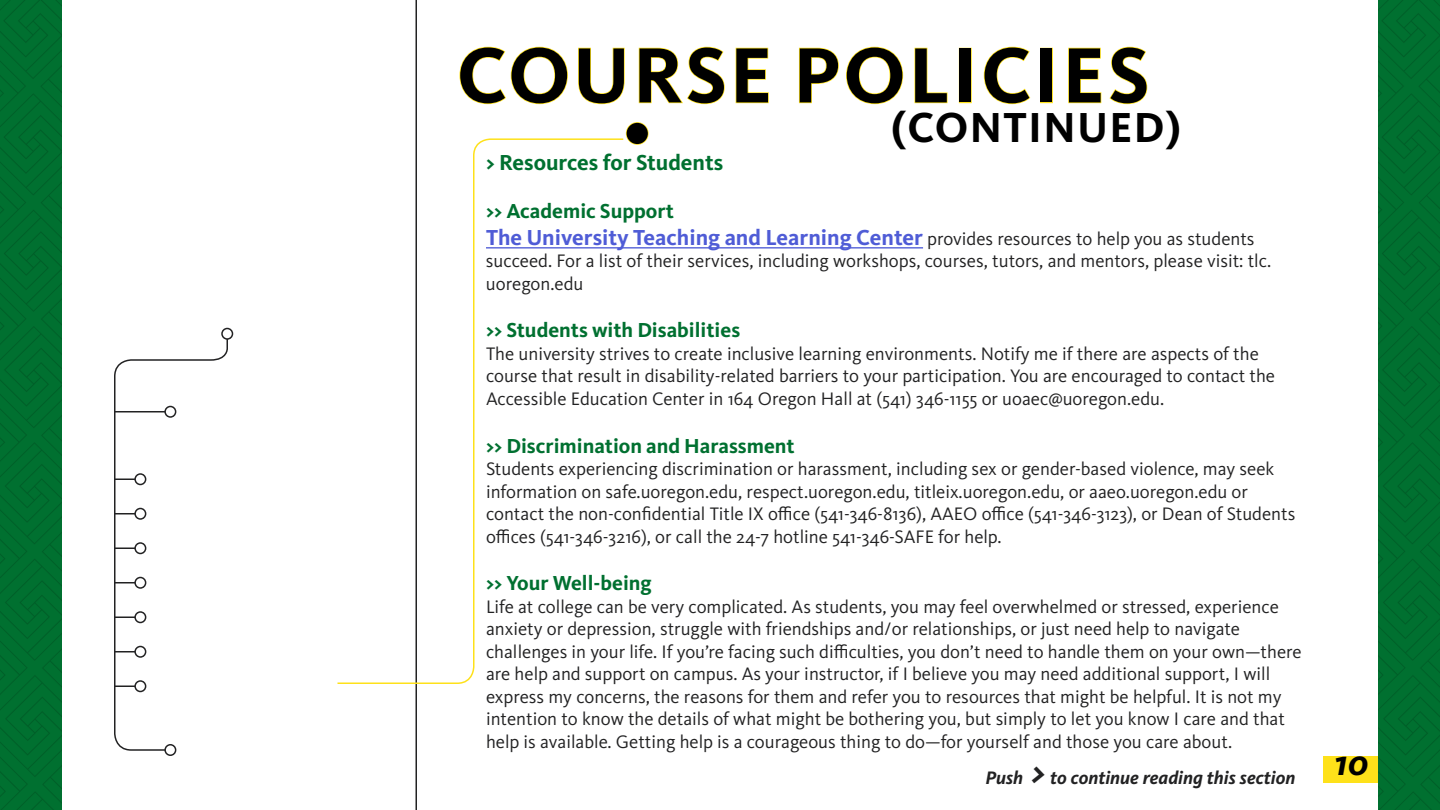
<style>
.page{position:relative;width:1440px;height:810px;background:#fff}
.page>*{position:absolute;margin:0;border:0;box-sizing:border-box;transform-origin:0 0}
.t1{font:700 81px "Kievit Pro";letter-spacing:.03em;color:#000}
.t2{font:700 60px "Kievit Pro";color:#000}
.t3{font:700 43.5px "Kievit Pro";letter-spacing:.03em;color:#000}
.t4{font:italic 700 37.5px "Kievit Pro";color:#000}
.t5{font:700 22.5px "Kievit Pro";color:#4f5cd6}
.t6{font:700 22.5px "Kievit Pro";color:#007030}
.t7{font:700 21px "Kievit Pro";color:#007030}
.t8{font:18.75px/22.5px "Kievit Pro";color:#222223}
.t9{font:italic 700 18.75px "Kievit Pro";color:#222223}
.s1{font-weight:400;font-size:18.75px;color:#222223}
.s2{font-size:36.75px}
</style>
<div class="page">
<div style="left:1323px;top:756px;width:55px;height:27px;background:#fee11a"></div>
<hr style="left:416px;top:0;width:1px;height:810px;background:#222223">
<svg style="left:114px;top:336px;width:114px;height:416px"></svg>
<div style="left:222px;top:328px;width:10px;height:11px;background:#fff;border-radius:50%"></div>
<div style="left:221px;top:328px;width:12px;height:12px;border:2px solid #222223;border-radius:50%"></div>
<hr style="left:115px;top:411px;width:51px;height:1px;background:#222223">
<hr style="left:115px;top:478px;width:21px;height:2px;background:#222223">
<svg style="left:115px;top:513px;width:19px;height:1px"></svg>
<svg style="left:115px;top:548px;width:19px;height:1px"></svg>
<hr style="left:115px;top:582px;width:21px;height:2px;background:#222223">
<hr style="left:115px;top:616px;width:21px;height:2px;background:#222223">
<svg style="left:115px;top:651px;width:19px;height:1px"></svg>
<svg style="left:115px;top:686px;width:19px;height:1px"></svg>
<div style="left:164px;top:744px;width:12px;height:12px;border:2px solid #222223;border-radius:50%"></div>
<div style="left:165px;top:406px;width:11px;height:11px;background:#fff;border-radius:50%"></div>
<div style="left:164px;top:406px;width:12px;height:12px;border:2px solid #222223;border-radius:50%"></div>
<div style="left:135px;top:474px;width:11px;height:10px;background:#fff;border-radius:50%"></div>
<div style="left:134px;top:473px;width:12px;height:12px;border:2px solid #222223;border-radius:50%"></div>
<div style="left:135px;top:543px;width:11px;height:11px;background:#fff;border-radius:50%"></div>
<div style="left:134px;top:542px;width:12px;height:12px;border:2px solid #222223;border-radius:50%"></div>
<div style="left:135px;top:578px;width:11px;height:10px;background:#fff;border-radius:50%"></div>
<div style="left:134px;top:577px;width:12px;height:12px;border:2px solid #222223;border-radius:50%"></div>
<div style="left:135px;top:612px;width:11px;height:10px;background:#fff;border-radius:50%"></div>
<div style="left:134px;top:611px;width:12px;height:12px;border:2px solid #222223;border-radius:50%"></div>
<div style="left:135px;top:646px;width:11px;height:11px;background:#fff;border-radius:50%"></div>
<div style="left:134px;top:646px;width:12px;height:12px;border:2px solid #222223;border-radius:50%"></div>
<div style="left:135px;top:681px;width:11px;height:11px;background:#fff;border-radius:50%"></div>
<div style="left:134px;top:680px;width:12px;height:12px;border:2px solid #222223;border-radius:50%"></div>
<div style="left:135px;top:508px;width:11px;height:11px;background:#fff;border-radius:50%"></div>
<div style="left:134px;top:508px;width:12px;height:12px;border:2px solid #222223;border-radius:50%"></div>
<img style="left:0;top:0;width:62px;height:810px">
<img style="left:1378px;top:0;width:62px;height:810px">
<svg style="left:459px;top:46px;width:109px;height:59px"></svg>
<svg style="left:578px;top:47px;width:47px;height:58px"></svg>
<svg style="left:638px;top:46px;width:87px;height:59px"></svg>
<svg style="left:735px;top:47px;width:34px;height:57px"></svg>
<svg style="left:798px;top:46px;width:106px;height:59px"></svg>
<svg style="left:914px;top:47px;width:34px;height:57px"></svg>
<div style="left:959px;top:48px;width:13px;height:55px;border:2px solid #fee11a"></div>
<svg style="left:983px;top:46px;width:48px;height:59px"></svg>
<div style="left:1040px;top:48px;width:13px;height:55px;border:2px solid #fee11a"></div>
<svg style="left:1068px;top:47px;width:34px;height:57px"></svg>
<svg style="left:1109px;top:46px;width:39px;height:59px"></svg>
<hr style="left:486px;top:247px;width:437px;height:2px;background:#4f5cd6">
<svg style="left:337px;top:138px;width:288px;height:547px"></svg>
<div style="left:626px;top:122px;width:23px;height:23px;border:2px solid #fee11a;border-radius:50%"></div>
<h1 class="t1" style="left:457px;top:27px;width:695px">COURSE POLICIES</h1>
<h3 class="t3" style="left:891px;top:101px;width:292px">(CONTINUED)</h3>
<p class="t6" style="left:486px;top:149px;width:239px">&gt; Resources for Students</p>
<p class="t7" style="left:486px;top:198px;width:190px">&gt;&gt; Academic Support</p>
<p class="t5" style="left:486px;top:224px;width:770px">The University Teaching and Learning Center <span class="s1">provides resources to help you as students</span></p>
<p class="t8" style="left:486px;top:250px;width:787px">succeed. For a list of their services, including workshops, courses, tutors, and mentors, please visit: tlc. uoregon.edu</p>
<p class="t7" style="left:486px;top:318px;width:256px">&gt;&gt; Students with Disabilities</p>
<p class="t8" style="left:486px;top:342px;width:791px">The university strives to create inclusive learning environments. Notify me if there are aspects of the course that result in disability-related barriers to your participation. You are encouraged to contact the<br>Accessible Education Center in 164 Oregon Hall at (541) 346-1155 or uoaec@uoregon.edu.</p>
<p class="t7" style="left:486px;top:433px;width:310px">&gt;&gt; Discrimination and Harassment</p>
<p class="t8" style="left:486px;top:458px;width:811px">Students experiencing discrimination or harassment, including sex or gender-based violence, may seek information on safe.uoregon.edu, respect.uoregon.edu, titleix.uoregon.edu, or aaeo.uoregon.edu or contact the non-confidential Title IX office (541-346-8136), AAEO office (541-346-3123), or Dean of Students offices (541-346-3216), or call the 24-7 hotline 541-346-SAFE for help.</p>
<p class="t7" style="left:486px;top:571px;width:167px">&gt;&gt; Your Well-being</p>
<p class="t8" style="left:486px;top:595px;width:817px">Life at college can be very complicated. As students, you may feel overwhelmed or stressed, experience anxiety or depression, struggle with friendships and/or relationships, or just need help to navigate challenges in your life. If you’re facing such difficulties, you don’t need to handle them on your own—there are help and support on campus. As your instructor, if I believe you may need additional support, I will express my concerns, the reasons for them and refer you to resources that might be helpful. It is not my intention to know the details of what might be bothering you, but simply to let you know I care and that help is available. Getting help is a courageous thing to do—for yourself and those you care about.</p>
<p class="t9" style="left:986px;top:766px;width:311px">Push <span class="s2">&gt;</span> to continue reading this section</p>
<h2 class="t2" style="left:624px;top:95px;width:28px">•</h2>
<h3 class="t4" style="left:1334px;top:741px;width:36px">10</h3>
</div>
